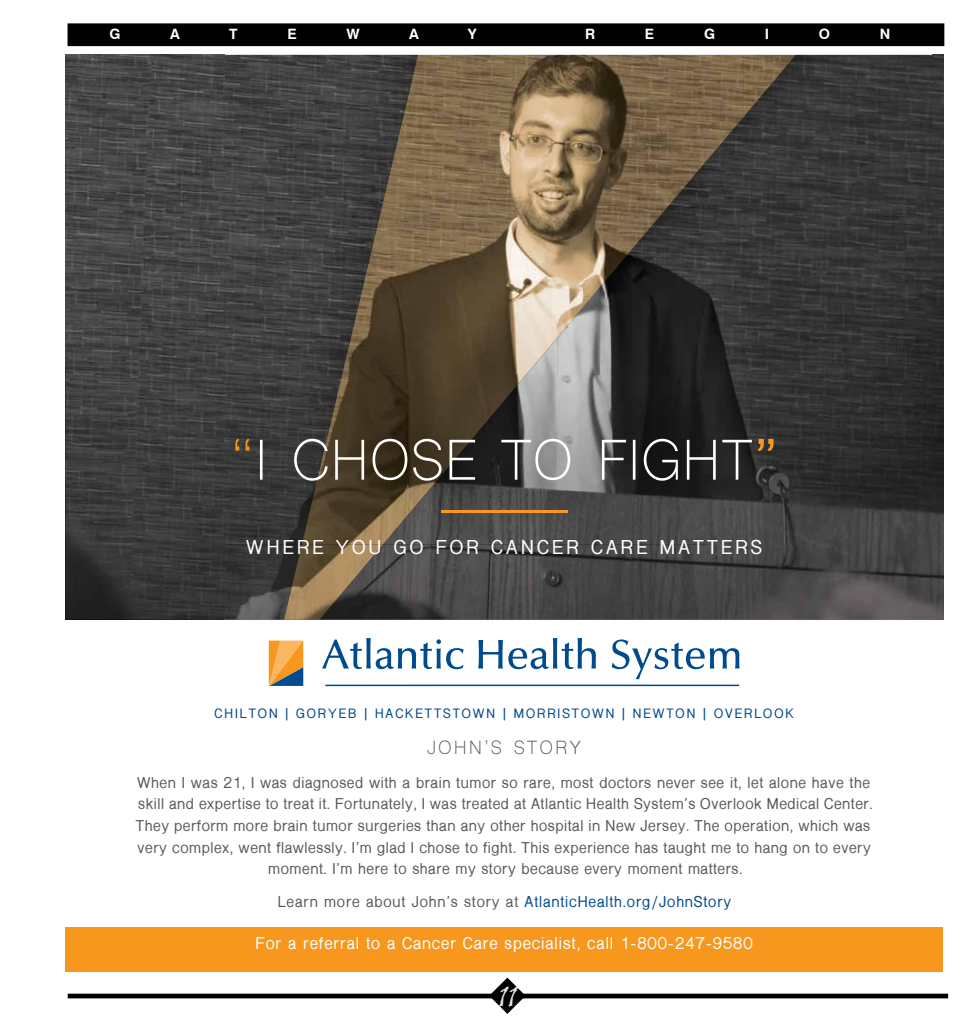
<style>
.page{position:relative;width:968px;height:1035px;background:#fff}
.page>*{position:absolute;margin:0;border:0;box-sizing:border-box;transform-origin:0 0}
.t1{font:54.12px "Shree Dev 0714";letter-spacing:.04em;color:#fff}
.t2{font:28.5px "Viner Hand ITC";color:#e6e7e8}
.t3{font:700 18.62px "Shree Dev 0714";letter-spacing:.18em;color:#fff}
.t4{font:18px "Shree Dev 0714";letter-spacing:.15em;color:#58595b}
.t5{font:700 15.75px "Shree Dev 0714";letter-spacing:.06em;color:#fff}
.t6{font:700 14.5px/21.6px "Shree Dev 0714";letter-spacing:.04em;color:#58595b;text-align:center}
.t7{font:700 14.5px "Shree Dev 0714";letter-spacing:.06em;color:#004b8d}
.t8{font:700 14.25px "Swiss 721 BT";color:#fff}
.t9{font:700 12.62px "Shree Dev 0714";letter-spacing:.16em;color:#004b8d}
.s1{color:#f8971d}
.s2{font-weight:700;color:#f8981d}
.s3{color:#58595b}
</style>
<div class="page">
<hr style="left:68px;top:994px;width:880px;height:4px;background:#000">
<svg style="left:488px;top:977px;width:38px;height:37px"></svg>
<div style="left:68px;top:24px;width:875px;height:22px;background:#000"></div>
<div style="left:67px;top:23px;width:877px;height:23px;border:1px solid #000"></div>
<div style="left:65px;top:928px;width:878px;height:44px;background:#f8971d"></div>
<img style="left:65px;top:55px;width:159px;height:308px">
<img style="left:932px;top:55px;width:11px;height:565px">
<img style="left:65px;top:363px;width:128px;height:257px">
<img style="left:193px;top:363px;width:149px;height:12px">
<img style="left:193px;top:544px;width:91px;height:76px">
<img style="left:224px;top:55px;width:158px;height:137px">
<img style="left:766px;top:55px;width:166px;height:351px">
<img style="left:724px;top:101px;width:42px;height:274px">
<img style="left:683px;top:179px;width:41px;height:196px">
<img style="left:641px;top:213px;width:42px;height:162px">
<img style="left:224px;top:192px;width:158px;height:172px">
<img style="left:599px;top:297px;width:42px;height:78px">
<img style="left:583px;top:297px;width:16px;height:78px">
<img style="left:808px;top:406px;width:124px;height:214px">
<img style="left:383px;top:544px;width:425px;height:76px">
<img style="left:382px;top:55px;width:201px;height:320px">
<img style="left:582px;top:55px;width:161px;height:124px">
<img style="left:743px;top:55px;width:53px;height:46px">
<img style="left:743px;top:100px;width:14px;height:17px">
<img style="left:342px;top:206px;width:40px;height:169px">
<img style="left:582px;top:179px;width:81px;height:118px">
<img style="left:663px;top:179px;width:28px;height:34px">
<svg style="left:582px;top:296px;width:10px;height:12px"></svg>
<img style="left:284px;top:544px;width:99px;height:76px">
<svg style="left:269px;top:637px;width:470px;height:49px"></svg>
<img style="left:183px;top:375px;width:119px;height:169px">
<img style="left:526px;top:375px;width:303px;height:169px">
<img style="left:302px;top:375px;width:224px;height:169px">
<img style="left:441px;top:511px;width:126px;height:2px">
<p class="t8" style="left:109px;top:25px;width:13px">G</p>
<p class="t8" style="left:170px;top:25px;width:11px">A</p>
<p class="t8" style="left:229px;top:25px;width:10px">T</p>
<p class="t8" style="left:287px;top:25px;width:11px">E</p>
<p class="t8" style="left:346px;top:25px;width:15px">W</p>
<p class="t8" style="left:409px;top:25px;width:11px">A</p>
<p class="t8" style="left:468px;top:25px;width:10px">Y</p>
<p class="t8" style="left:585px;top:25px;width:12px">R</p>
<p class="t8" style="left:645px;top:25px;width:11px">E</p>
<p class="t8" style="left:704px;top:25px;width:13px">G</p>
<p class="t8" style="left:764px;top:25px;width:6px">I</p>
<p class="t8" style="left:818px;top:25px;width:13px">O</p>
<p class="t8" style="left:879px;top:25px;width:12px">N</p>
<h1 class="t1" style="left:231px;top:428px;width:547px"><span class="s1">“</span>I CHOSE TO FIGHT<span class="s2">”</span></h1>
<p class="t3" style="left:246px;top:537px;width:517px">WHERE YOU GO FOR CANCER CARE MATTERS</p>
<p class="t9" style="left:215px;top:706px;width:580px">CHILTON | GORYEB | HACKETTSTOWN | MORRISTOWN | NEWTON | OVERLOOK</p>
<p class="t4" style="left:427px;top:737px;width:155px">JOHN’S STORY</p>
<p class="t6" style="left:136px;top:772px;width:738px">When I was 21, I was diagnosed with a brain tumor so rare, most doctors never see it, let alone have the skill and expertise to treat it. Fortunately, I was treated at Atlantic Health System’s Overlook Medical Center.<br>They perform more brain tumor surgeries than any other hospital in New Jersey. The operation, which was very complex, went flawlessly. I’m glad I chose to fight. This experience has taught me to hang on to every moment. I’m here to share my story because every moment matters.</p>
<p class="t7" style="left:278px;top:893px;width:455px"><span class="s3">Learn more about John’s story at</span> AtlanticHealth.org/JohnStory</p>
<p class="t5" style="left:256px;top:934px;width:498px">For a referral to a Cancer Care specialist, call 1-800-247-9580</p>
<h2 class="t2" style="left:499px;top:978px;width:20px">11</h2>
</div>
